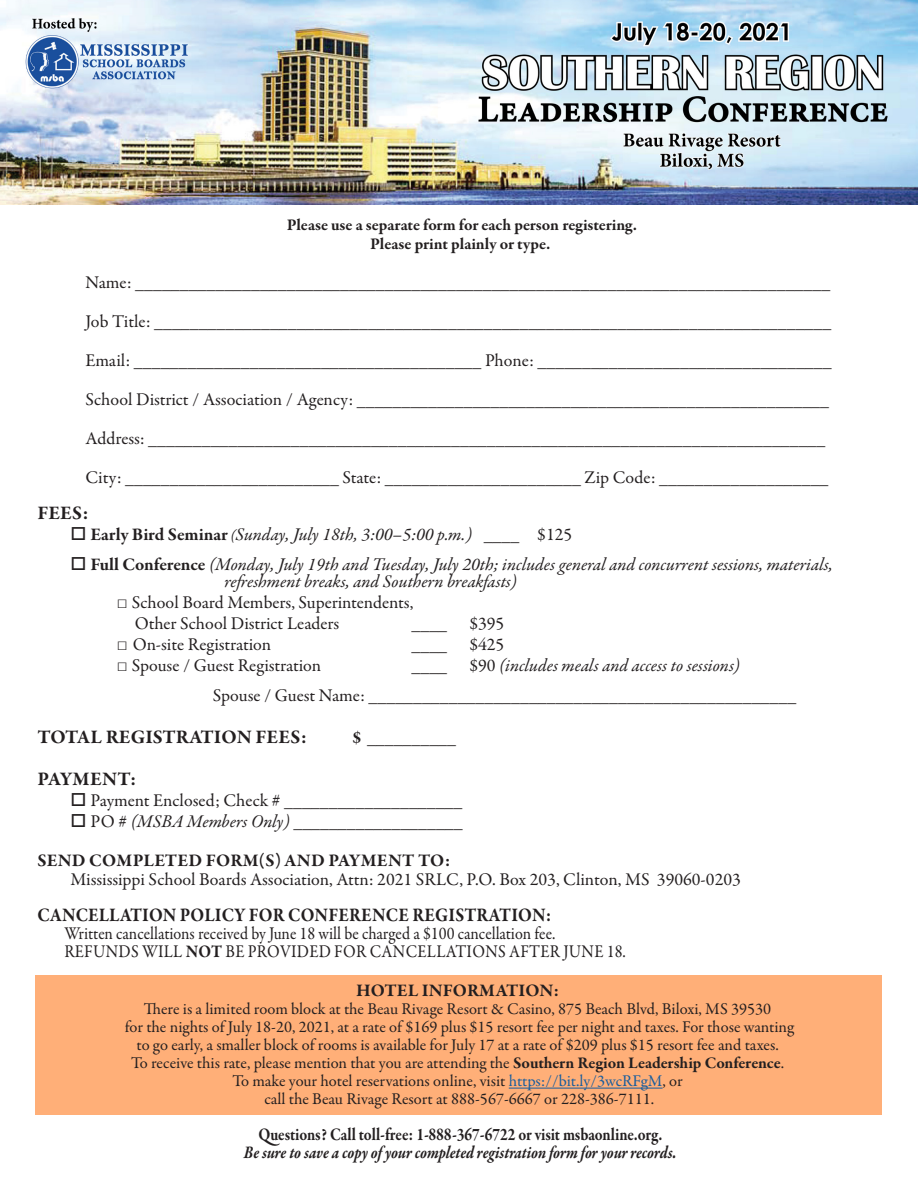
<style>
.page{position:relative;width:918px;height:1188px;background:#fff}
.page>*{position:absolute;margin:0;border:0;box-sizing:border-box;transform-origin:0 0}
.t1{font:700 19.5px "Garamond Premr Pro";letter-spacing:.01em;color:#231f20;scale:.9 1}
.t2{font:700 19.5px "Garamond Premr Pro";letter-spacing:.01em;color:#231f20}
.t3{font:18px/19.5px "Garamond Premr Pro";color:#231f20}
.t4{font:italic 18px "Garamond Premr Pro";letter-spacing:-.005em;color:#231f20}
.t5{font:18px "Garamond Premr Pro";color:#231f20;scale:.9 1}
.t6{font:italic 700 18px "Garamond Premr Pro";letter-spacing:-.005em;color:#231f20;scale:.85 1}
.t7{font:700 18px "Garamond Premr Pro";color:#231f20;scale:.85 1}
.t8{font:18px "Garamond Premr Pro";letter-spacing:.02em;color:#231f20;scale:.9 1}
.t9{font:700 18px "Garamond Premr Pro";color:#231f20}
.t10{font:16.5px "Garamond Premr Pro";color:#231f20}
.t11{font:700 16.5px "Garamond Premr Pro";color:#231f20}
.s1{font-weight:700;font-style:normal}
.s2{font-size:15px}
.s3{font-style:normal}
.s4{font-family:"Arial";font-weight:700}
.s5{font-style:italic}
.s6{font-weight:700}
.s7{color:#175d9e}
</style>
<div class="page">
<img style="left:0;top:1px;width:918px;height:203px">
<div style="left:36px;top:975px;width:846px;height:140px;background:#ffaf78"></div>
<hr style="left:509px;top:1088px;width:154px;height:1px;background:#175d9e">
<p class="t11" style="left:287px;top:214px;width:352px">Please use a separate form for each person registering.</p>
<p class="t11" style="left:370px;top:234px;width:182px">Please print plainly or type.</p>
<p class="t3" style="left:86px;top:273px;width:746px">Name: ______________________________________________________________________________</p>
<p class="t3" style="left:86px;top:312px;width:747px">Job Title: ____________________________________________________________________________</p>
<p class="t3" style="left:86px;top:351px;width:748px">Email: _______________________________________ Phone: _________________________________</p>
<p class="t3" style="left:86px;top:390px;width:745px">School District / Association / Agency: _____________________________________________________</p>
<p class="t3" style="left:86px;top:429px;width:741px">Address: ____________________________________________________________________________</p>
<p class="t3" style="left:86px;top:468px;width:745px">City: ________________________ State: ______________________ Zip Code: ___________________</p>
<p class="t2" style="left:37px;top:501px;width:53px">FEES:</p>
<p class="t4" style="left:70px;top:523px;width:503px">□ <span class="s1">Early Bird Seminar</span> <span class="s2">(</span>Sunday, July 18th, 3:00–5:00 p.m.) <span class="s3">____ $125</span></p>
<p class="t4" style="left:70px;top:553px;width:764px">□ <span class="s1">Full Conference</span> (Monday, July 19th and Tuesday, July 20th; includes general and concurrent sessions, materials,</p>
<p class="t4" style="left:224px;top:570px;width:294px">refreshment breaks, and Southern breakfasts)</p>
<p class="t3" style="left:117px;top:593px;width:298px"><span class="s4">□</span> School Board Members, Superintendents,</p>
<p class="t3" style="left:135px;top:614px;width:206px">Other School District Leaders</p>
<p class="t3" style="left:412px;top:614px;width:94px">____ $395</p>
<p class="t3" style="left:117px;top:635px;width:156px"><span class="s4">□</span> On-site Registration</p>
<p class="t3" style="left:412px;top:635px;width:94px">____ $425</p>
<p class="t3" style="left:117px;top:656px;width:206px"><span class="s4">□</span> Spouse / Guest Registration</p>
<p class="t4" style="left:412px;top:654px;width:330px"><span class="s3">____ $90</span> (includes meals and access to sessions)</p>
<p class="t3" style="left:213px;top:686px;width:585px">Spouse / Guest Name: ________________________________________________</p>
<p class="t2" style="left:37px;top:725px;width:271px">TOTAL REGISTRATION FEES:</p>
<p class="t9" style="left:352px;top:726px;width:105px">$ __________</p>
<p class="t2" style="left:37px;top:767px;width:101px">PAYMENT:</p>
<p class="t3" style="left:70px;top:791px;width:394px">□ Payment Enclosed; Check # ____________________</p>
<p class="t3" style="left:70px;top:812px;width:394px">□ PO # <span class="s5">(MSBA Members Only)</span> ___________________</p>
<p class="t3" style="left:70px;top:851px;width:672px;text-indent:-33px"><span class="s6">SEND COMPLETED FORM(S) AND PAYMENT TO:<br></span>Mississippi School Boards Association, Attn: 2021 SRLC, P.O. Box 203, Clinton, MS 39060-0203</p>
<p class="t1" style="left:37px;top:903px;width:573px">CANCELLATION POLICY FOR CONFERENCE REGISTRATION:</p>
<p class="t5" style="left:64px;top:923px;width:547px">Written cancellations received by June 18 will be charged a $100 cancellation fee.</p>
<p class="t8" style="left:64px;top:941px;width:625px">REFUNDS WILL <span class="s6">NOT</span> BE PROVIDED FOR CANCELLATIONS AFTER JUNE 18.</p>
<p class="t9" style="left:356px;top:980px;width:204px">HOTEL INFORMATION:</p>
<p class="t10" style="left:144px;top:999px;width:629px">There is a limited room block at the Beau Rivage Resort &amp; Casino, 875 Beach Blvd, Biloxi, MS 39530</p>
<p class="t10" style="left:125px;top:1017px;width:671px">for the nights of July 18-20, 2021, at a rate of $169 plus $15 resort fee per night and taxes. For those wanting</p>
<p class="t10" style="left:137px;top:1035px;width:644px">to go early, a smaller block of rooms is available for July 17 at a rate of $209 plus $15 resort fee and taxes.</p>
<p class="t10" style="left:131px;top:1053px;width:655px">To receive this rate, please mention that you are attending the <span class="s6">Southern Region Leadership Conference</span>.</p>
<p class="t10" style="left:233px;top:1071px;width:452px">To make your hotel reservations online, visit <span class="s7">https://bit.ly/3wcRFgM</span>, or</p>
<p class="t10" style="left:264px;top:1089px;width:391px">call the Beau Rivage Resort at 888-567-6667 or 228-386-7111.</p>
<p class="t7" style="left:258px;top:1124px;width:477px">Questions? Call toll-free: 1-888-367-6722 or visit msbaonline.org.</p>
<p class="t6" style="left:244px;top:1142px;width:511px">Be sure to save a copy of your completed registration form for your records.</p>
</div>
